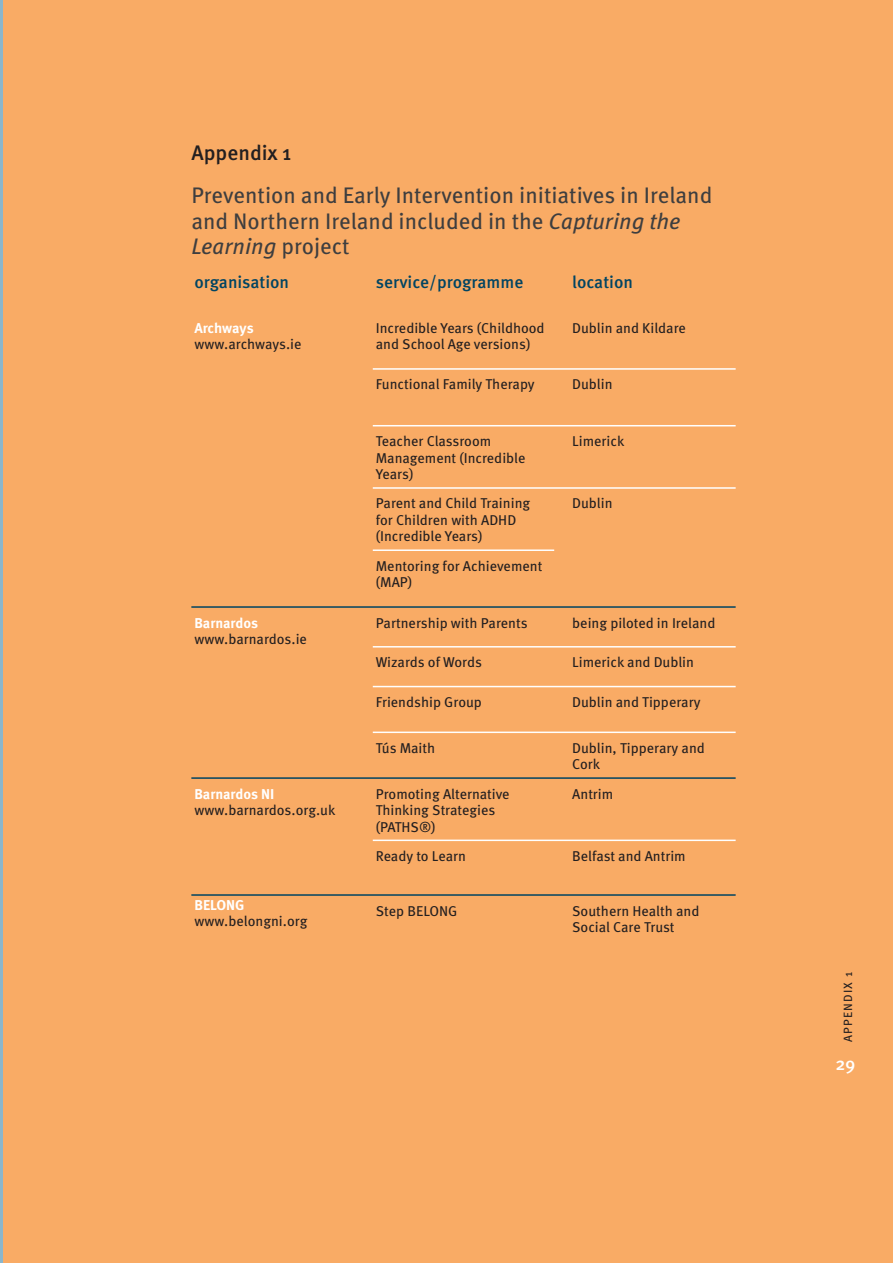
<style>
.page{position:relative;width:893px;height:1263px;background:#fff}
.page>*{position:absolute;margin:0;border:0;box-sizing:border-box;transform-origin:0 0}
.t1{font:22.5px/25.5px "Meta OT";color:#3e3e3f}
.t2{font:500 21px "Meta OT";color:#231f20}
.t3{font:500 18px "Meta OT";color:#fff}
.t4{font:500 17.25px "Meta OT";color:#004462}
.t5{font:14.25px/16.5px "Meta OT";color:#231f20}
.t6{font:700 14.25px "Meta OT";letter-spacing:-.005em;color:#fff}
.t7{font:12px "Meta OT";letter-spacing:.1em;color:#231f20}
.s1{font-style:italic}
</style>
<div class="page">
<div style="left:3px;top:0;width:890px;height:1263px;background:#f9ab65"></div>
<hr style="left:0;top:0;width:3px;height:1263px;background:#8bb6cb">
<hr style="left:373px;top:368px;width:363px;height:2px;background:#fff">
<hr style="left:373px;top:425px;width:363px;height:1px;background:#fff">
<hr style="left:373px;top:487px;width:363px;height:2px;background:#fff">
<hr style="left:373px;top:549px;width:181px;height:2px;background:#fff">
<hr style="left:191px;top:606px;width:545px;height:2px;background:#004462">
<hr style="left:373px;top:646px;width:363px;height:1px;background:#fff">
<hr style="left:373px;top:686px;width:363px;height:1px;background:#fff">
<hr style="left:373px;top:731px;width:363px;height:2px;background:#fff">
<hr style="left:191px;top:777px;width:545px;height:2px;background:#004462">
<hr style="left:373px;top:839px;width:363px;height:2px;background:#fff">
<hr style="left:191px;top:894px;width:545px;height:2px;background:#004462">
<h2 class="t2" style="left:191px;top:145px;width:102px">Appendix 1</h2>
<h1 class="t1" style="left:191px;top:184px;width:523px">Prevention and Early Intervention initiatives in Ireland and Northern Ireland included in the <span class="s1">Capturing the<br>Learning</span> project</h1>
<p class="t4" style="left:194px;top:275px;width:96px">organisation</p>
<p class="t4" style="left:376px;top:275px;width:149px">service/programme</p>
<p class="t4" style="left:572px;top:275px;width:62px">location</p>
<p class="t6" style="left:194px;top:322px;width:61px">Archways</p>
<p class="t5" style="left:194px;top:337px;width:109px">www.archways.ie</p>
<p class="t5" style="left:376px;top:321px;width:170px">Incredible Years (Childhood and School Age versions)</p>
<p class="t5" style="left:572px;top:321px;width:115px">Dublin and Kildare</p>
<p class="t5" style="left:376px;top:377px;width:160px">Functional Family Therapy</p>
<p class="t5" style="left:572px;top:377px;width:42px">Dublin</p>
<p class="t5" style="left:376px;top:434px;width:151px">Teacher Classroom<br>Management (Incredible<br>Years)</p>
<p class="t5" style="left:572px;top:434px;width:54px">Limerick</p>
<p class="t5" style="left:376px;top:496px;width:156px">Parent and Child Training for Children with ADHD (Incredible Years)</p>
<p class="t5" style="left:572px;top:496px;width:42px">Dublin</p>
<p class="t5" style="left:376px;top:559px;width:168px">Mentoring for Achievement (MAP)</p>
<p class="t6" style="left:194px;top:617px;width:65px">Barnardos</p>
<p class="t5" style="left:194px;top:632px;width:114px">www.barnardos.ie</p>
<p class="t5" style="left:376px;top:615px;width:153px">Partnership with Parents</p>
<p class="t5" style="left:572px;top:615px;width:145px">being piloted in Ireland</p>
<p class="t5" style="left:376px;top:655px;width:108px">Wizards of Words</p>
<p class="t5" style="left:572px;top:655px;width:123px">Limerick and Dublin</p>
<p class="t5" style="left:376px;top:695px;width:108px">Friendship Group</p>
<p class="t5" style="left:572px;top:695px;width:130px">Dublin and Tipperary</p>
<p class="t5" style="left:376px;top:741px;width:61px">Tús Maith</p>
<p class="t5" style="left:572px;top:741px;width:134px">Dublin, Tipperary and<br>Cork</p>
<p class="t6" style="left:194px;top:788px;width:82px">Barnardos NI</p>
<p class="t5" style="left:194px;top:803px;width:143px">www.barnardos.org.uk</p>
<p class="t5" style="left:376px;top:786px;width:135px">Promoting Alternative<br>Thinking Strategies (PATHS®)</p>
<p class="t5" style="left:572px;top:786px;width:43px">Antrim</p>
<p class="t5" style="left:376px;top:849px;width:92px">Ready to Learn</p>
<p class="t5" style="left:572px;top:849px;width:115px">Belfast and Antrim</p>
<p class="t6" style="left:194px;top:899px;width:52px">BELONG</p>
<p class="t5" style="left:194px;top:914px;width:115px">www.belongni.org</p>
<p class="t5" style="left:376px;top:903px;width:83px">Step BELONG</p>
<p class="t5" style="left:572px;top:903px;width:129px">Southern Health and<br>Social Care Trust</p>
<p class="t7" style="left:844px;top:1042px;width:72px;rotate:-90deg">APPENDIX 1</p>
<p class="t3" style="left:835px;top:1056px;width:22px">29</p>
</div>
